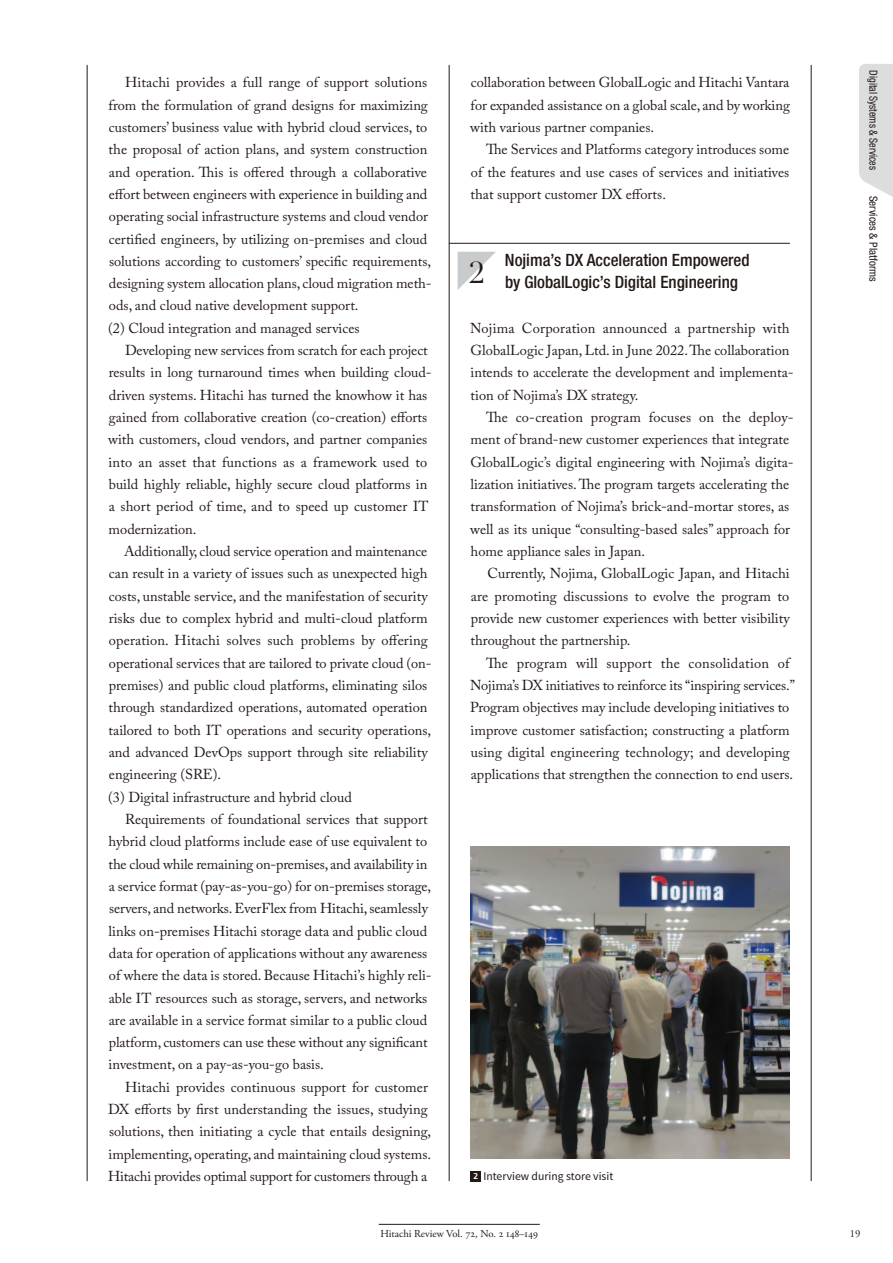
<style>
.page{position:relative;width:893px;height:1263px;background:#fff}
.page>*{position:absolute;margin:0;border:0;box-sizing:border-box;transform-origin:0 0}
.t1{font:29.7px "Didot LT Pro";color:#231916}
.t2{font:500 condensed 16.95px/22.4px "Helvetica Neue LT Std";color:#231916}
.t3{font:14.4px/22.4px "Adobe Caslon Pro";color:#231916}
.t4{font:11.7px "Source Sans Pro";color:#231916}
.t5{font:condensed 11.1px "Helvetica Neue LT Std";color:#231916;scale:.9 1}
.t6{font:condensed 11.1px "Helvetica Neue LT Std";color:#231916}
.t7{font:10.65px "Adobe Garamond Pro";color:#231916}
.s1{font-family:"Frutiger LT Std";font-weight:700;font-size:8.55px;color:#fff}
</style>
<div class="page">
<hr style="left:87px;top:65px;width:1px;height:1116px;background:#231916">
<hr style="left:449px;top:65px;width:1px;height:1116px;background:#231916">
<hr style="left:811px;top:65px;width:1px;height:1116px;background:#231916">
<hr style="left:379px;top:1224px;width:161px;height:1px;background:#231916">
<svg style="left:859px;top:64px;width:33px;height:132px;background:#dedfdf"></svg>
<hr style="left:449px;top:243px;width:341px;height:1px;background:#231916">
<svg style="left:458px;top:252px;width:38px;height:38px"></svg>
<img style="left:470px;top:846px;width:320px;height:313px">
<div style="left:470px;top:1171px;width:11px;height:11px;background:#231916"></div>
<p class="t3" style="left:108px;top:73px;width:325px;text-indent:17px">Hitachi provides a full range of support solutions from the formulation of grand designs for maximizing customers’ business value with hybrid cloud services, to the proposal of action plans, and system construction and operation. This is offered through a collaborative effort between engineers with experience in building and operating social infrastructure systems and cloud vendor certified engineers, by utilizing on-premises and cloud solutions according to customers’ specific requirements, designing system allocation plans, cloud migration meth&shy;ods, and cloud native development support.<br>(2) Cloud integration and managed services</p>
<p class="t3" style="left:108px;top:341px;width:325px;text-indent:17px">Developing new services from scratch for each project results in long turnaround times when building cloud&shy;driven systems. Hitachi has turned the knowhow it has gained from collaborative creation (co-creation) efforts with customers, cloud vendors, and partner companies into an asset that functions as a framework used to build highly reliable, highly secure cloud platforms in a short period of time, and to speed up customer IT modernization.</p>
<p class="t3" style="left:108px;top:542px;width:325px;text-indent:16px">Additionally, cloud service operation and maintenance can result in a variety of issues such as unexpected high costs, unstable service, and the manifestation of security risks due to complex hybrid and multi-cloud platform operation. Hitachi solves such problems by offering operational services that are tailored to private cloud (on&shy;premises) and public cloud platforms, eliminating silos through standardized operations, automated operation tailored to both IT operations and security operations, and advanced DevOps support through site reliability engineering (SRE).<br>(3) Digital infrastructure and hybrid cloud</p>
<p class="t3" style="left:109px;top:809px;width:325px;text-indent:16px">Requirements of foundational services that support hybrid cloud platforms include ease of use equivalent to the cloud while remaining on-premises, and availability in a service format (pay-as-you-go) for on-premises storage, servers, and networks. EverFlex from Hitachi, seamlessly links on-premises Hitachi storage data and public cloud data for operation of applications without any awareness of where the data is stored. Because Hitachi’s highly reli&shy;able IT resources such as storage, servers, and networks are available in a service format similar to a public cloud platform, customers can use these without any significant investment, on a pay-as-you-go basis.</p>
<p class="t3" style="left:108px;top:1077px;width:325px;text-indent:17px">Hitachi provides continuous support for customer DX efforts by first understanding the issues, studying solutions, then initiating a cycle that entails designing, implementing, operating, and maintaining cloud systems.<br>Hitachi provides optimal support for customers through a</p>
<p class="t3" style="left:470px;top:73px;width:321px;text-align:justify">collaboration between GlobalLogic and Hitachi Vantara for expanded assistance on a global scale, and by working with various partner companies.</p>
<p class="t3" style="left:471px;top:140px;width:320px;text-align:justify;text-indent:15px">The Services and Platforms category introduces some of the features and use cases of services and initiatives that support customer DX efforts.</p>
<p class="t2" style="left:505px;top:250px;width:246px">Nojima’s DX Acceleration Empowered by GlobalLogic’s Digital Engineering</p>
<p class="t3" style="left:470px;top:318px;width:325px">Nojima Corporation announced a partnership with GlobalLogic Japan, Ltd. in June 2022. The collaboration intends to accelerate the development and implementa&shy;tion of Nojima’s DX strategy.</p>
<p class="t3" style="left:470px;top:408px;width:325px;text-indent:16px">The co-creation program focuses on the deploy&shy;ment of brand-new customer experiences that integrate GlobalLogic’s digital engineering with Nojima’s digita&shy;lization initiatives. The program targets accelerating the transformation of Nojima’s brick-and-mortar stores, as well as its unique “consulting-based sales” approach for home appliance sales in Japan.</p>
<p class="t3" style="left:471px;top:564px;width:321px;text-align:justify;text-indent:17px">Currently, Nojima, GlobalLogic Japan, and Hitachi are promoting discussions to evolve the program to provide new customer experiences with better visibility throughout the partnership.</p>
<p class="t3" style="left:470px;top:653px;width:326px;text-indent:16px">The program will support the consolidation of Nojima’s DX initiatives to reinforce its “inspiring services.” Program objectives may include developing initiatives to improve customer satisfaction; constructing a platform using digital engineering technology; and developing applications that strengthen the connection to end users.</p>
<h1 class="t1" style="left:469px;top:255px;width:17px">2</h1>
<p class="t4" style="left:473px;top:1172px;width:141px"><span class="s1">2</span> Interview during store visit</p>
<p class="t7" style="left:380px;top:1228px;width:159px">Hitachi Review Vol. 72, No. 2 148–149</p>
<p class="t5" style="left:880px;top:70px;width:112px;rotate:90deg">Digital Systems &amp; Services</p>
<p class="t6" style="left:880px;top:196px;width:88px;rotate:90deg">Services &amp; Platforms</p>
<p class="t7" style="left:850px;top:1228px;width:12px">19</p>
</div>
